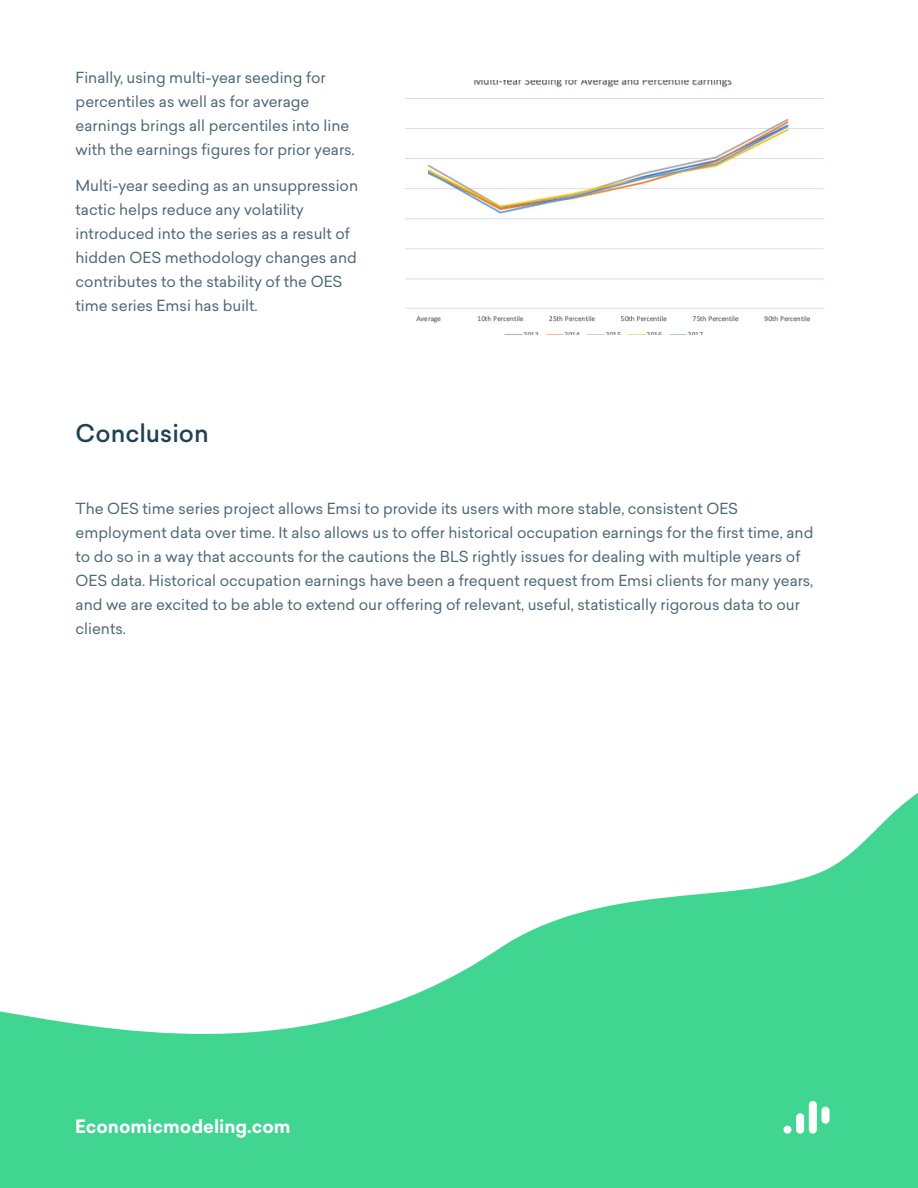
<style>
.page{position:relative;width:918px;height:1188px;background:#fff}
.page>*{position:absolute;margin:0;border:0;box-sizing:border-box;transform-origin:0 0}
.Body{font:500 24px "Sailec";color:#204354}
.Body-2{font:700 18px "Sailec";color:#fff}
.Body-3{font:15px/24px "Sailec";color:#4d6976}
</style>
<div class="page">
<svg style="left:0;top:793px;width:918px;height:395px;fill:#41d592"></svg>
<div style="left:796px;top:1113px;width:8px;height:21px;background:#fff;border-radius:4px"></div>
<div style="left:809px;top:1101px;width:8px;height:33px;background:#fff;border-radius:4px"></div>
<div style="left:783px;top:1126px;width:8px;height:8px;background:#fff;border-radius:50%"></div>
<div style="left:822px;top:1107px;width:8px;height:17px;background:#fff;border-radius:4px"></div>
<img style="left:405px;top:80px;width:419px;height:254px">
<p class="Body-3" style="left:76px;top:66px;width:280px">Finally, using multi-year seeding for percentiles as well as for average earnings brings all percentiles into line with the earnings figures for prior years.</p>
<p class="Body-3" style="left:76px;top:174px;width:284px">Multi-year seeding as an unsuppression tactic helps reduce any volatility introduced into the series as a result of hidden OES methodology changes and contributes to the stability of the OES time series Emsi has built.</p>
<p class="Body" style="left:76px;top:416px;width:135px">Conclusion</p>
<p class="Body-3" style="left:76px;top:496px;width:739px">The OES time series project allows Emsi to provide its users with more stable, consistent OES employment data over time. It also allows us to offer historical occupation earnings for the first time, and to do so in a way that accounts for the cautions the BLS rightly issues for dealing with multiple years of OES data. Historical occupation earnings have been a frequent request from Emsi clients for many years, and we are excited to be able to extend our offering of relevant, useful, statistically rigorous data to our clients.</p>
<p class="Body-2" style="left:75px;top:1114px;width:217px">Economicmodeling.com</p>
</div>
